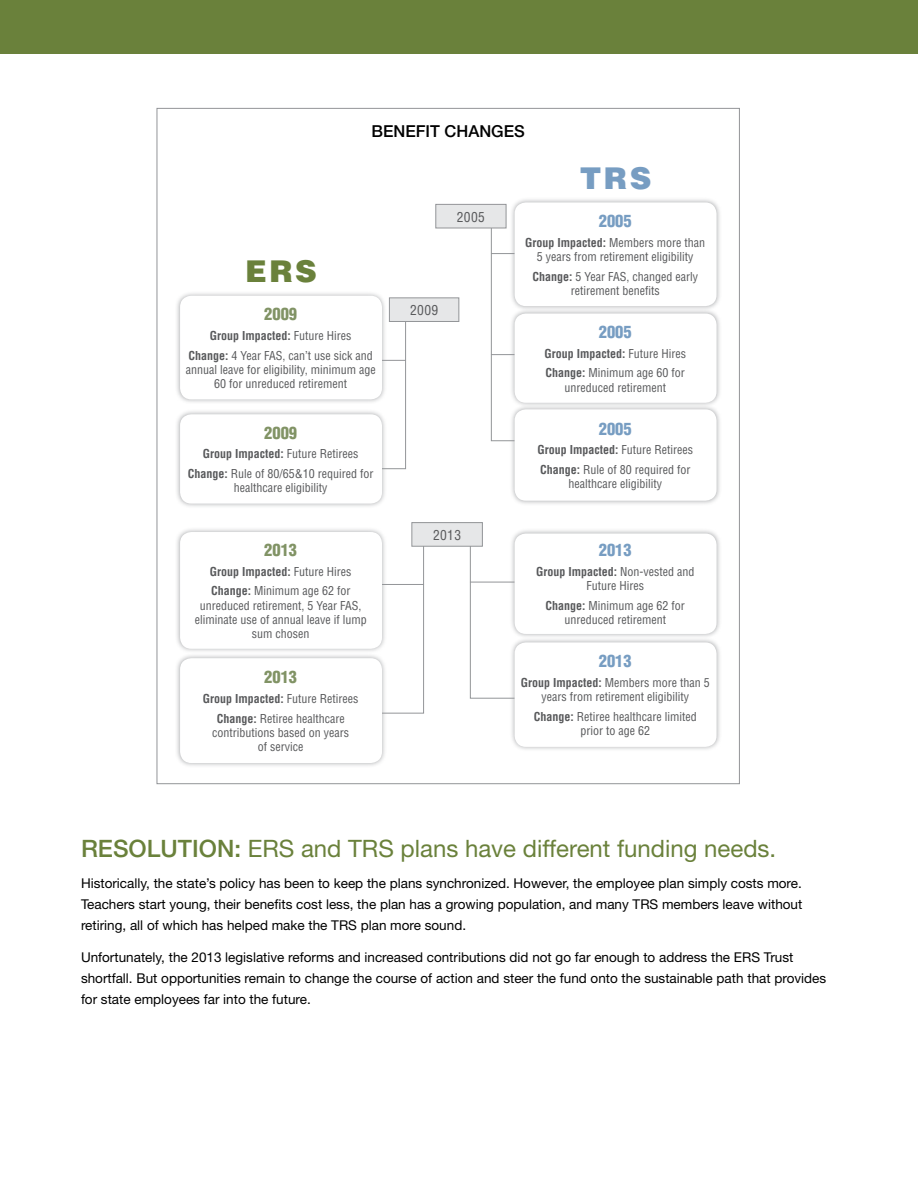
<style>
.page{position:relative;width:918px;height:1188px;background:#fff}
.page>*{position:absolute;margin:0;border:0;box-sizing:border-box;transform-origin:0 0}
.t1{font:900 30px "Helvetica";color:#6a813b}
.t2{font:900 30px "Helvetica";color:#779dc2}
.t3{font:24px "Helvetica Neue";color:#6a813b}
.t4{font:900 condensed 16.5px "Helvetica";color:#779dc2}
.t5{font:900 condensed 16.5px "Helvetica";color:#819365}
.t6{font:500 16.5px "Helvetica Neue";color:#000}
.t7{font:13.5px/21px "Helvetica Neue";color:#000;text-align:justify}
.t8{font:condensed 13.5px "Helvetica";letter-spacing:.03em;color:#58595b}
.t9{font:condensed 12px/14.2px "Helvetica";color:#58595b;text-align:center}
.s1{font-weight:700}
.s2{font-weight:500}
</style>
<div class="page">
<div style="left:0;top:0;width:918px;height:54px;background:#6a813b"></div>
<div style="left:175px;top:290px;width:212px;height:114px;background:#939598;opacity:.75"></div>
<svg style="left:347px;top:306px;width:59px;height:163px"></svg>
<svg style="left:387px;top:547px;width:37px;height:167px"></svg>
<hr style="left:347px;top:584px;width:77px;height:1px;background:#939598">
<svg style="left:470px;top:547px;width:39px;height:152px"></svg>
<hr style="left:470px;top:582px;width:77px;height:1px;background:#939598">
<div style="left:180px;top:296px;width:202px;height:103px;background:#fff;border-radius:11px"></div>
<div style="left:175px;top:409px;width:212px;height:100px;background:#939598;opacity:.75"></div>
<div style="left:180px;top:414px;width:202px;height:90px;background:#fff;border-radius:11px"></div>
<div style="left:175px;top:527px;width:212px;height:127px;background:#939598;opacity:.75"></div>
<div style="left:180px;top:532px;width:202px;height:117px;background:#fff;border-radius:11px"></div>
<div style="left:175px;top:653px;width:212px;height:115px;background:#939598;opacity:.75"></div>
<div style="left:180px;top:658px;width:202px;height:105px;background:#fff;border-radius:11px"></div>
<div style="left:509px;top:197px;width:213px;height:114px;background:#939598;opacity:.75"></div>
<div style="left:515px;top:202px;width:202px;height:104px;background:#fff;border-radius:11px"></div>
<div style="left:509px;top:308px;width:213px;height:100px;background:#939598;opacity:.75"></div>
<div style="left:515px;top:314px;width:202px;height:89px;background:#fff;border-radius:11px"></div>
<div style="left:509px;top:404px;width:213px;height:102px;background:#939598;opacity:.75"></div>
<div style="left:515px;top:409px;width:202px;height:92px;background:#fff;border-radius:11px"></div>
<div style="left:509px;top:528px;width:213px;height:111px;background:#939598;opacity:.75"></div>
<div style="left:515px;top:534px;width:202px;height:100px;background:#fff;border-radius:11px"></div>
<div style="left:509px;top:637px;width:213px;height:115px;background:#939598;opacity:.75"></div>
<div style="left:515px;top:642px;width:202px;height:105px;background:#fff;border-radius:11px"></div>
<svg style="left:435px;top:204px;width:115px;height:237px"></svg>
<div style="left:389px;top:298px;width:70px;height:23px;background:#e6e7e8"></div>
<div style="left:389px;top:297px;width:70px;height:25px;border:1px solid #939598"></div>
<div style="left:412px;top:523px;width:70px;height:23px;background:#e6e7e8"></div>
<div style="left:411px;top:522px;width:72px;height:25px;border:1px solid #939598"></div>
<h2 class="t6" style="left:371px;top:121px;width:155px">BENEFIT CHANGES</h2>
<p class="t1" style="left:245px;top:252px;width:73px">ERS</p>
<p class="t5" style="left:264px;top:304px;width:34px">2009</p>
<p class="t9" style="left:189px;top:326px;width:186px;line-height:19.6px"><span class="s1">Group Impacted:</span> Future Hires<br><span class="s1">Change:</span> 4 Year FAS, can’t use sick and</p>
<p class="t9" style="left:186px;top:362px;width:191px">annual leave for eligibility, minimum age<br>60 for unreduced retirement</p>
<p class="t5" style="left:264px;top:422px;width:34px">2009</p>
<p class="t9" style="left:188px;top:444px;width:187px;line-height:19.6px"><span class="s1">Group Impacted:</span> Future Retirees<br><span class="s1">Change:</span> Rule of 80/65&amp;10 required for</p>
<p class="t9" style="left:234px;top:481px;width:95px">healthcare eligibility</p>
<p class="t5" style="left:264px;top:539px;width:34px">2013</p>
<p class="t9" style="left:210px;top:561px;width:143px;line-height:19.6px;text-align:left"><span class="s1">Group Impacted:</span> Future Hires<br><span class="s1">Change:</span> Minimum age 62 for</p>
<p class="t9" style="left:195px;top:598px;width:173px">unreduced retirement, 5 Year FAS, eliminate use of annual leave if lump sum chosen</p>
<p class="t5" style="left:264px;top:667px;width:34px">2013</p>
<p class="t9" style="left:203px;top:689px;width:157px;line-height:19.6px"><span class="s1">Group Impacted:</span> Future Retirees<br><span class="s1">Change:</span> Retiree healthcare</p>
<p class="t9" style="left:212px;top:725px;width:138px">contributions based on years of service</p>
<p class="t8" style="left:457px;top:208px;width:30px">2005</p>
<p class="t8" style="left:410px;top:302px;width:30px">2009</p>
<p class="t8" style="left:433px;top:526px;width:30px">2013</p>
<p class="t2" style="left:580px;top:159px;width:73px">TRS</p>
<p class="t4" style="left:599px;top:210px;width:34px">2005</p>
<p class="t9" style="left:525px;top:235px;width:181px"><span class="s1">Group Impacted:</span> Members more than<br>5 years from retirement eligibility</p>
<p class="t9" style="left:533px;top:269px;width:167px"><span class="s1">Change:</span> 5 Year FAS, changed early retirement benefits</p>
<p class="t4" style="left:599px;top:321px;width:34px">2005</p>
<p class="t9" style="left:544px;top:343px;width:143px;line-height:19.6px;text-align:left"><span class="s1">Group Impacted:</span> Future Hires<br><span class="s1">Change:</span> Minimum age 60 for</p>
<p class="t9" style="left:564px;top:380px;width:103px">unreduced retirement</p>
<p class="t4" style="left:599px;top:418px;width:34px">2005</p>
<p class="t9" style="left:537px;top:440px;width:157px;line-height:19.6px;text-align:left"><span class="s1">Group Impacted:</span> Future Retirees<br><span class="s1">Change:</span> Rule of 80 required for</p>
<p class="t9" style="left:568px;top:477px;width:95px">healthcare eligibility</p>
<p class="t4" style="left:599px;top:540px;width:34px">2013</p>
<p class="t9" style="left:536px;top:565px;width:160px"><span class="s1">Group Impacted:</span> Non-vested and<br>Future Hires</p>
<p class="t9" style="left:546px;top:598px;width:141px"><span class="s1">Change:</span> Minimum age 62 for unreduced retirement</p>
<p class="t4" style="left:599px;top:651px;width:34px">2013</p>
<p class="t9" style="left:521px;top:675px;width:190px"><span class="s1">Group Impacted:</span> Members more than 5 years from retirement eligibility</p>
<p class="t9" style="left:534px;top:709px;width:164px"><span class="s1">Change:</span> Retiree healthcare limited prior to age 62</p>
<h2 class="t3" style="left:81px;top:835px;width:697px"><span class="s2">RESOLUTION:</span> ERS and TRS plans have different funding needs.</h2>
<p class="t7" style="left:81px;top:873px;width:723px">Historically, the state’s policy has been to keep the plans synchronized. However, the employee plan simply costs more.<br>Teachers start young, their benefits cost less, the plan has a growing population, and many TRS members leave without retiring, all of which has helped make the TRS plan more sound.</p>
<p class="t7" style="left:81px;top:947px;width:747px;text-align:left">Unfortunately, the 2013 legislative reforms and increased contributions did not go far enough to address the ERS Trust shortfall. But opportunities remain to change the course of action and steer the fund onto the sustainable path that provides for state employees far into the future.</p>
</div>
